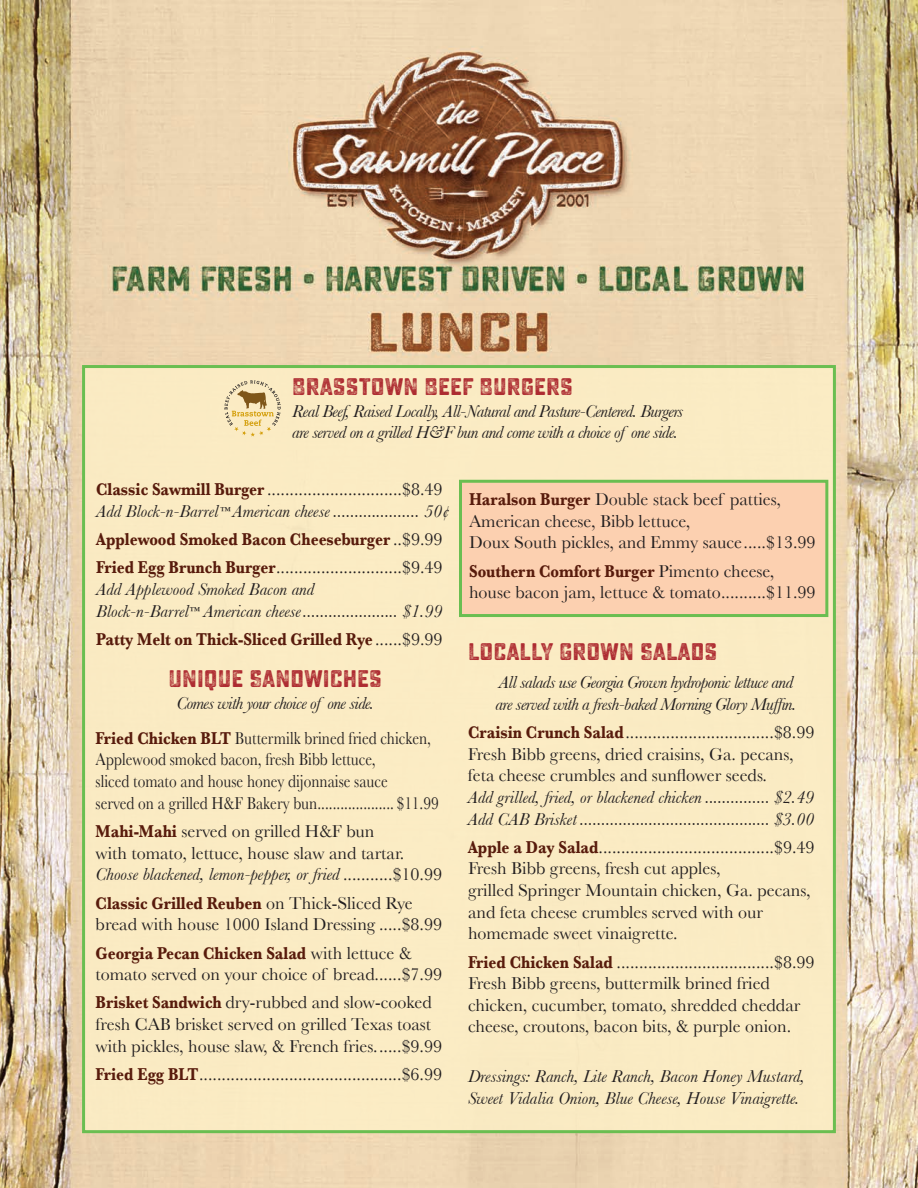
<style>
.page{position:relative;width:918px;height:1188px;background:#fff}
.page>*{position:absolute;margin:0;border:0;box-sizing:border-box;transform-origin:0 0}
.t1{font:24px "Sucrose Bold Three";color:#ad2a30}
.t2{font:18px/21.6px "Baskerville";color:#231f20}
.t3{font:italic 18px/21.6px "Baskerville";letter-spacing:-.01em;color:#231f20}
.t4{font:italic 18px/21.6px "Baskerville";letter-spacing:-.03em;color:#231f20}
.t5{font:700 18px/28.3px "Baskerville";color:#581b0c;scale:.85 1}
.t6{font:18px/21.6px "Baskerville";color:#231f20;scale:.85 1}
.s1{font-weight:700;font-style:normal;color:#581b0c}
.s2{font-style:normal}
.s3{font-weight:400;color:#231f20}
.s4{font-weight:700;color:#581b0c}
.s5{font-style:italic}
</style>
<div class="page">
<img style="left:0;top:0;width:918px;height:1188px">
<div style="left:84px;top:367px;width:750px;height:765px;background:#fef1c8"></div>
<div style="left:82px;top:365px;width:754px;height:768px;border:3px solid #6abe51"></div>
<div style="left:459px;top:480px;width:369px;height:137px;background:#fcd0b0;border:3px solid #6abe51"></div>
<svg style="left:224px;top:380px;width:57px;height:57px"></svg>
<h1 class="t1" style="left:292px;top:373px;width:282px">BRASSTOWN BEEF BURGERS</h1>
<p class="t4" style="left:292px;top:400px;width:393px">Real Beef, Raised Locally, All-Natural and Pasture-Centered. Burgers are served on a grilled H&amp;F bun and come with a choice of one side.</p>
<p class="t3" style="left:96px;top:478px;width:356px"><span class="s1">Classic Sawmill Burger</span> <span class="s2">..............................$8.49<br></span>Add Block-n-Barrel<sup>™</sup> American cheese .................... 50¢</p>
<p class="t5" style="left:96px;top:525px;width:409px">Applewood Smoked Bacon Cheeseburger <span class="s3">..$9.99<br></span>Fried Egg Brunch Burger<span class="s3">............................$9.49</span></p>
<p class="t3" style="left:96px;top:578px;width:348px">Add Applewood Smoked Bacon and<br>Block-n-Barrel<sup>™</sup> American cheese...................... $1.99</p>
<p class="t5" style="left:96px;top:625px;width:409px">Patty Melt on Thick-Sliced Grilled Rye <span class="s3">......$9.99</span></p>
<h1 class="t1" style="left:168px;top:665px;width:215px">UNIQUE SANDWICHES</h1>
<p class="t4" style="left:96px;top:685px;width:337px;line-height:35.1px;text-indent:81px">Comes with your choice of one side.<br><span class="s1">Fried Chicken BLT</span> <span class="s2">Buttermilk brined fried chicken,</span></p>
<p class="t6" style="left:96px;top:749px;width:405px">Applewood smoked bacon, fresh Bibb lettuce,<br>sliced tomato and house honey dijonnaise sauce<br>served on a grilled H&amp;F Bakery bun.................... $11.99</p>
<p class="t2" style="left:96px;top:820px;width:348px"><span class="s4">Mahi-Mahi</span> served on grilled H&amp;F bun<br>with tomato, lettuce, house slaw and tartar.<br><span class="s5">Choose blackened, lemon-pepper, or fried</span> ...........$10.99</p>
<p class="t2" style="left:96px;top:892px;width:348px"><span class="s4">Classic Grilled Reuben</span> on Thick-Sliced Rye bread with house 1000 Island Dressing .....$8.99</p>
<p class="t2" style="left:96px;top:942px;width:348px"><span class="s4">Georgia Pecan Chicken Salad</span> with lettuce &amp; tomato served on your choice of bread......$7.99</p>
<p class="t2" style="left:96px;top:992px;width:348px"><span class="s4">Brisket Sandwich</span> dry-rubbed and slow-cooked fresh CAB brisket served on grilled Texas toast with pickles, house slaw, &amp; French fries......$9.99</p>
<p class="t2" style="left:96px;top:1063px;width:348px"><span class="s4">Fried Egg BLT</span>.............................................$6.99</p>
<p class="t2" style="left:469px;top:488px;width:348px"><span class="s4">Haralson Burger</span> Double stack beef patties,<br>American cheese, Bibb lettuce,<br>Doux South pickles, and Emmy sauce.....$13.99</p>
<p class="t2" style="left:469px;top:560px;width:348px"><span class="s4">Southern Comfort Burger</span> Pimento cheese, house bacon jam, lettuce &amp; tomato..........$11.99</p>
<h1 class="t1" style="left:468px;top:637px;width:251px">LOCALLY GROWN SALADS</h1>
<p class="t4" style="left:496px;top:671px;width:302px">All salads use Georgia Grown hydroponic lettuce and are served with a fresh-baked Morning Glory Muffin.</p>
<p class="t2" style="left:468px;top:721px;width:348px"><span class="s4">Craisin Crunch Salad</span>.................................$8.99<br>Fresh Bibb greens, dried craisins, Ga. pecans, feta cheese crumbles and sunflower seeds.</p>
<p class="t3" style="left:468px;top:786px;width:348px">Add grilled, fried, or blackened chicken ............... $2.49<br>Add CAB Brisket ............................................ $3.00</p>
<p class="t2" style="left:468px;top:836px;width:348px"><span class="s4">Apple a Day Salad</span>.......................................$9.49<br>Fresh Bibb greens, fresh cut apples,<br>grilled Springer Mountain chicken, Ga. pecans, and feta cheese crumbles served with our homemade sweet vinaigrette.</p>
<p class="t2" style="left:468px;top:951px;width:348px"><span class="s4">Fried Chicken Salad</span> ...................................$8.99<br>Fresh Bibb greens, buttermilk brined fried chicken, cucumber, tomato, shredded cheddar cheese, croutons, bacon bits, &amp; purple onion.</p>
<p class="t3" style="left:468px;top:1066px;width:338px">Dressings: Ranch, Lite Ranch, Bacon Honey Mustard,<br>Sweet Vidalia Onion, Blue Cheese, House Vinaigrette.</p>
</div>
